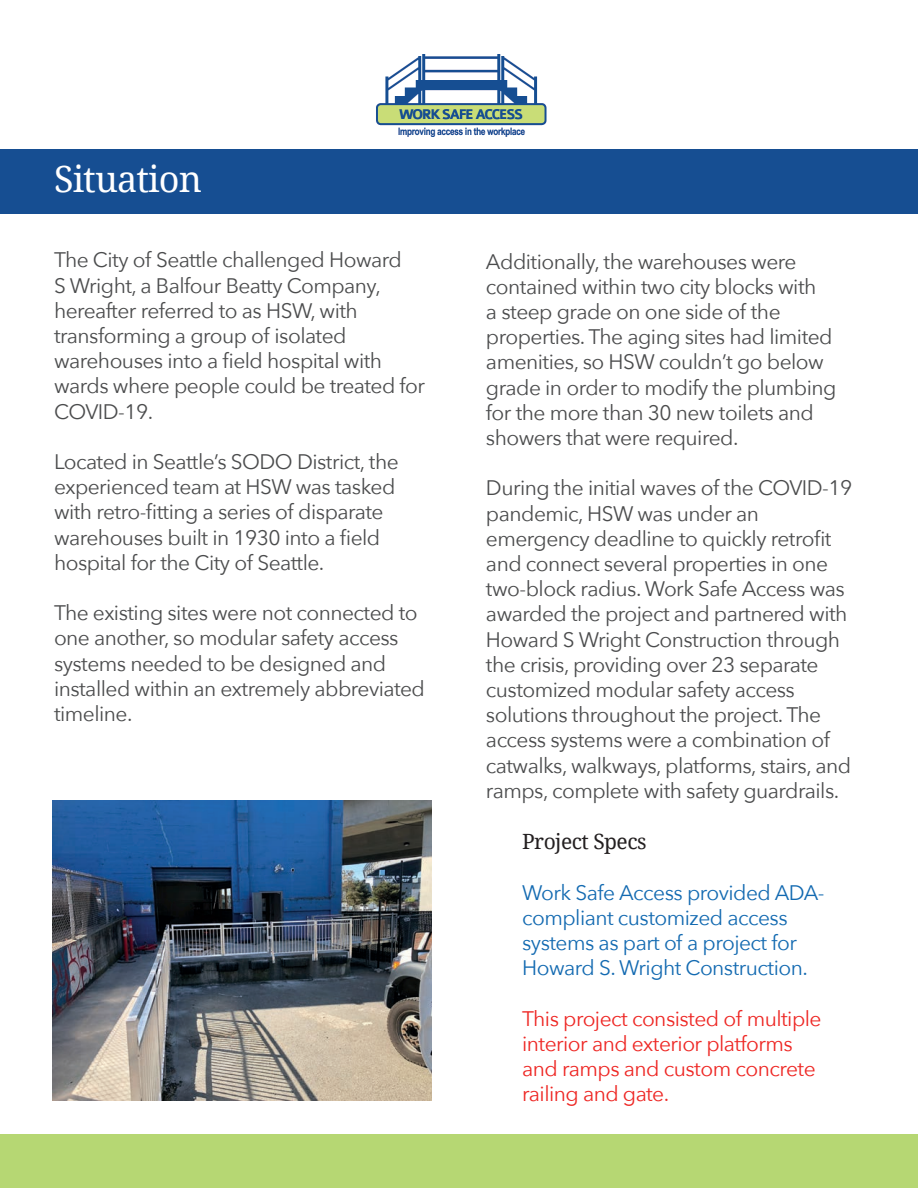
<style>
.page{position:relative;width:918px;height:1188px;background:#fff}
.page>*{position:absolute;margin:0;border:0;box-sizing:border-box;transform-origin:0 0}
.t1{font:36px "Droid Serif";letter-spacing:-.025em;color:#fff}
.t2{font:21px/25.2px "Avenir Next";letter-spacing:-.025em;color:#4b4c4d}
.t3{font:21px/25.2px "Avenir Next";letter-spacing:-.025em;color:#136ab1}
.t4{font:21px/25.2px "Avenir Next";letter-spacing:-.025em;color:#ee2724}
.t5{font:21px "Droid Serif";letter-spacing:-.025em;color:#231f20}
</style>
<div class="page">
<img style="left:376px;top:54px;width:171px;height:83px">
<div style="left:0;top:1134px;width:918px;height:54px;background:#b6d773"></div>
<div style="left:0;top:149px;width:918px;height:65px;background:#164e92"></div>
<img style="left:52px;top:800px;width:380px;height:300px">
<h1 class="t1" style="left:54px;top:154px;width:149px">Situation</h1>
<p class="t2" style="left:54px;top:247px;width:373px">The City of Seattle challenged Howard<br>S Wright, a Balfour Beatty Company, hereafter referred to as HSW, with transforming a group of isolated warehouses into a field hospital with wards where people could be treated for<br>COVID-19.</p>
<p class="t2" style="left:54px;top:448px;width:346px">Located in Seattle’s SODO District, the experienced team at HSW was tasked with retro-fitting a series of disparate warehouses built in 1930 into a field hospital for the City of Seattle.</p>
<p class="t2" style="left:54px;top:599px;width:373px">The existing sites were not connected to one another, so modular safety access systems needed to be designed and installed within an extremely abbreviated timeline.</p>
<p class="t2" style="left:486px;top:248px;width:352px">Additionally, the warehouses were contained within two city blocks with<br>a steep grade on one side of the properties. The aging sites had limited amenities, so HSW couldn’t go below grade in order to modify the plumbing for the more than 30 new toilets and showers that were required.</p>
<p class="t2" style="left:486px;top:475px;width:368px">During the initial waves of the COVID-19 pandemic, HSW was under an emergency deadline to quickly retrofit and connect several properties in one two-block radius. Work Safe Access was awarded the project and partnered with Howard S Wright Construction through the crisis, providing over 23 separate customized modular safety access solutions throughout the project. The access systems were a combination of catwalks, walkways, platforms, stairs, and ramps, complete with safety guardrails.</p>
<p class="t5" style="left:522px;top:827px;width:126px">Project Specs</p>
<p class="t3" style="left:522px;top:879px;width:304px">Work Safe Access provided ADA&shy;compliant customized access systems as part of a project for<br>Howard S. Wright Construction.</p>
<p class="t4" style="left:522px;top:1005px;width:301px">This project consisted of multiple interior and exterior platforms and ramps and custom concrete railing and gate.</p>
</div>
